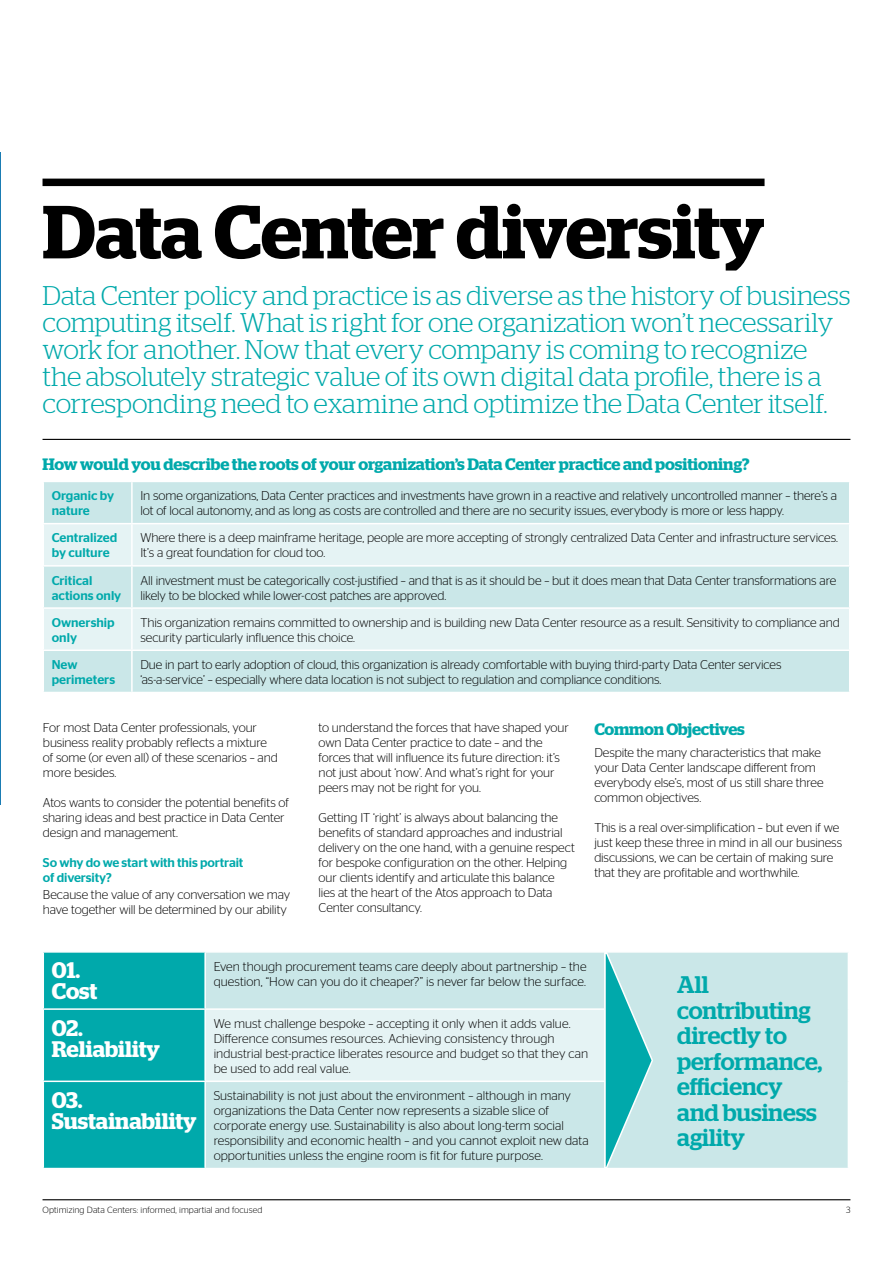
<style>
.page{position:relative;width:893px;height:1263px;background:#fff}
.page>*{position:absolute;margin:0;border:0;box-sizing:border-box;transform-origin:0 0}
.t1{font:600 75px "Stag";letter-spacing:-.005em;color:#000}
.t2{font:300 27px/27px "Stag";letter-spacing:-.005em;color:#00a9ab}
.t3{font:500 24px/25.5px "Stag";color:#00a9ab}
.t4{font:600 22.5px/21px "Stag";color:#fff}
.t5{font:600 16.5px "Stag";letter-spacing:-.005em;color:#00a9ab}
.t6{font:300 12.75px/15px "Stag Sans";letter-spacing:-.005em;color:#000}
.t7{font:500 12.75px/15px "Stag Sans";color:#00a9ab}
.t8{font:300 9px "Stag Sans";letter-spacing:.01em;color:#000}
</style>
<div class="page">
<hr style="left:0;top:152px;width:1px;height:653px;background:#006eab">
<hr style="left:43px;top:439px;width:807px;height:1px;background:#000">
<div style="left:44px;top:482px;width:805px;height:210px;background:#cae7e8"></div>
<svg style="left:44px;top:524px;width:805px;height:125px;background:#dceff0"></svg>
<hr style="left:131px;top:482px;width:2px;height:41px;background:#fff">
<hr style="left:131px;top:524px;width:2px;height:41px;background:#fff">
<hr style="left:131px;top:567px;width:2px;height:40px;background:#fff">
<hr style="left:131px;top:609px;width:2px;height:40px;background:#fff">
<hr style="left:131px;top:651px;width:2px;height:41px;background:#fff">
<hr style="left:43px;top:523px;width:89px;height:1px;background:#fff">
<hr style="left:132px;top:523px;width:718px;height:1px;background:#fff">
<hr style="left:43px;top:565px;width:89px;height:2px;background:#fff">
<hr style="left:132px;top:565px;width:718px;height:2px;background:#fff">
<hr style="left:43px;top:607px;width:89px;height:2px;background:#fff">
<hr style="left:132px;top:607px;width:718px;height:2px;background:#fff">
<hr style="left:43px;top:649px;width:89px;height:2px;background:#fff">
<hr style="left:132px;top:649px;width:718px;height:2px;background:#fff">
<div style="left:44px;top:953px;width:160px;height:215px;background:#00a9ab"></div>
<div style="left:206px;top:953px;width:642px;height:215px;background:#cae7e8"></div>
<div style="left:205px;top:1009px;width:400px;height:72px;background:#e5f3f4"></div>
<hr style="left:204px;top:1010px;width:2px;height:70px;background:#fff">
<hr style="left:43px;top:1008px;width:162px;height:2px;background:#fff">
<hr style="left:205px;top:1008px;width:401px;height:2px;background:#fff">
<hr style="left:43px;top:1080px;width:162px;height:2px;background:#fff">
<hr style="left:205px;top:1080px;width:401px;height:2px;background:#fff">
<div style="left:43px;top:179px;width:721px;height:7px;background:#000"></div>
<svg style="left:603px;top:952px;width:51px;height:216px;background:#73cdce"></svg>
<hr style="left:43px;top:1199px;width:807px;height:1px;background:#000">
<h1 class="t1" style="left:43px;top:188px;width:723px">Data Center diversity</h1>
<p class="t2" style="left:43px;top:282px;width:809px">Data Center policy and practice is as diverse as the history of business computing itself. What is right for one organization won’t necessarily work for another. Now that every company is coming to recognize the absolutely strategic value of its own digital data profile, there is a corresponding need to examine and optimize the Data Center itself.</p>
<p class="t5" style="left:43px;top:454px;width:708px">How would you describe the roots of your organization’s Data Center practice and positioning?</p>
<p class="t7" style="left:52px;top:488px;width:64px">Organic by nature</p>
<p class="t6" style="left:140px;top:488px;width:698px">In some organizations, Data Center practices and investments have grown in a reactive and relatively uncontrolled manner – there’s a lot of local autonomy, and as long as costs are controlled and there are no security issues, everybody is more or less happy.</p>
<p class="t7" style="left:52px;top:530px;width:67px">Centralized by culture</p>
<p class="t6" style="left:140px;top:530px;width:699px">Where there is a deep mainframe heritage, people are more accepting of strongly centralized Data Center and infrastructure services.<br>It’s a great foundation for cloud too.</p>
<p class="t7" style="left:52px;top:572px;width:71px">Critical actions only</p>
<p class="t6" style="left:140px;top:572px;width:697px">All investment must be categorically cost-justified – and that is as it should be – but it does mean that Data Center transformations are likely to be blocked while lower-cost patches are approved.</p>
<p class="t7" style="left:52px;top:615px;width:64px">Ownership only</p>
<p class="t6" style="left:140px;top:615px;width:701px">This organization remains committed to ownership and is building new Data Center resource as a result. Sensitivity to compliance and security particularly influence this choice.</p>
<p class="t7" style="left:52px;top:657px;width:65px">New perimeters</p>
<p class="t6" style="left:140px;top:657px;width:642px">Due in part to early adoption of cloud, this organization is already comfortable with buying third-party Data Center services ‘as-a-service’ – especially where data location is not subject to regulation and compliance conditions.</p>
<p class="t6" style="left:43px;top:720px;width:236px">For most Data Center professionals, your business reality probably reflects a mixture of some (or even all) of these scenarios – and more besides.</p>
<p class="t6" style="left:43px;top:795px;width:247px">Atos wants to consider the potential benefits of sharing ideas and best practice in Data Center design and management.</p>
<p class="t7" style="left:43px;top:855px;width:202px">So why do we start with this portrait of diversity?</p>
<p class="t6" style="left:43px;top:887px;width:249px">Because the value of any conversation we may have together will be determined by our ability</p>
<p class="t6" style="left:319px;top:720px;width:252px">to understand the forces that have shaped your own Data Center practice to date – and the forces that will influence its future direction: it’s not just about ‘now’. And what’s right for your peers may not be right for you.</p>
<p class="t6" style="left:319px;top:810px;width:258px">Getting IT ‘right’ is always about balancing the benefits of standard approaches and industrial delivery on the one hand, with a genuine respect for bespoke configuration on the other. Helping our clients identify and articulate this balance<br>lies at the heart of the Atos approach to Data Center consultancy.</p>
<p class="t5" style="left:594px;top:720px;width:152px">Common Objectives</p>
<p class="t6" style="left:594px;top:745px;width:231px">Despite the many characteristics that make your Data Center landscape different from everybody else’s, most of us still share three common objectives.</p>
<p class="t6" style="left:594px;top:820px;width:249px">This is a real over-simplification – but even if we just keep these three in mind in all our business discussions, we can be certain of making sure that they are profitable and worthwhile.</p>
<h3 class="t4" style="left:52px;top:960px;width:47px">01.<br>Cost</h3>
<p class="t6" style="left:214px;top:958px;width:374px">Even though procurement teams care deeply about partnership – the question, “How can you do it cheaper?” is never far below the surface.</p>
<h3 class="t4" style="left:52px;top:1017px;width:110px">02.<br>Reliability</h3>
<p class="t6" style="left:214px;top:1016px;width:376px">We must challenge bespoke – accepting it only when it adds value.<br>Difference consumes resources. Achieving consistency through industrial best-practice liberates resource and budget so that they can be used to add real value.</p>
<h3 class="t4" style="left:52px;top:1089px;width:146px">03.<br>Sustainability</h3>
<p class="t6" style="left:214px;top:1088px;width:377px">Sustainability is not just about the environment – although in many organizations the Data Center now represents a sizable slice of corporate energy use. Sustainability is also about long-term social responsibility and economic health – and you cannot exploit new data opportunities unless the engine room is fit for future purpose.</p>
<h3 class="t3" style="left:677px;top:972px;width:147px">All contributing directly to performance, efficiency and business agility</h3>
<p class="t8" style="left:43px;top:1205px;width:221px">Optimizing Data Centers: informed, impartial and focused</p>
<p class="t8" style="left:846px;top:1205px;width:6px">3</p>
</div>
